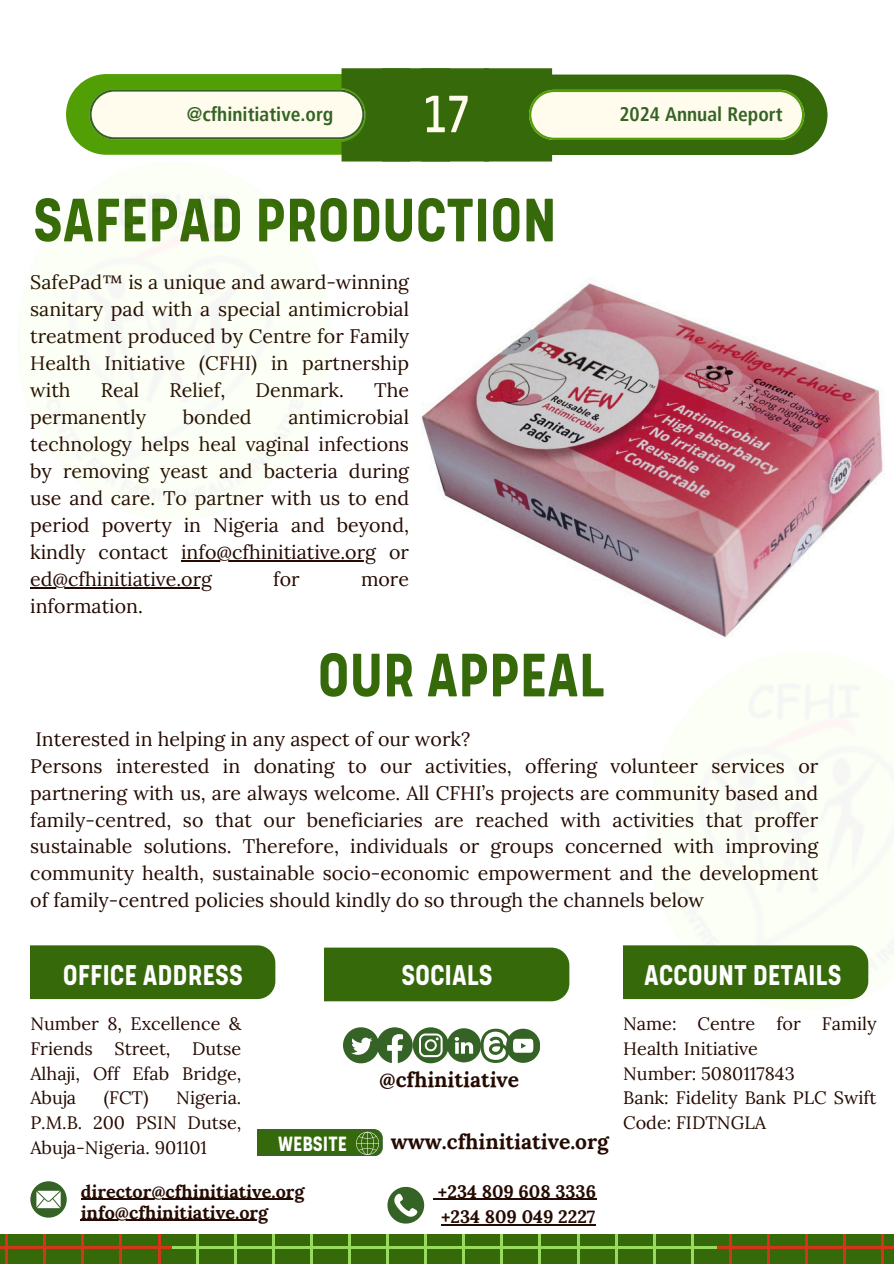
<style>
.page{position:relative;width:894px;height:1264px;background:#fff}
.page>*{position:absolute;margin:0;border:0;box-sizing:border-box;transform-origin:0 0}
.t1{font:700 70.2px "Kelpt A1";color:#36690a}
.t2{font:60px "Kelpt A1";color:#fffced}
.t3{font:700 32.7px "Kelpt A1";color:#fff}
.t4{font:700 23.7px "Kelpt A1";color:#fff}
.t5{font:700 21px "Lora";color:#240a00}
.t6{font:19.5px/27px "Lora";color:#240a00;text-align:justify}
.t7{font:700 condensed 19.5px "Frutiger LT Pro";color:#356325}
.t8{font:18px/24.8px "Lora";color:#240a00;text-align:justify}
.t9{font:700 18px "Lora";color:#240a00}
</style>
<div class="page">
<div style="left:0;top:1234px;width:893px;height:29px;background:#36690a"></div>
<hr style="left:386px;top:1234px;width:2px;height:29px;background:#98db5e">
<hr style="left:424px;top:1234px;width:2px;height:29px;background:#98db5e">
<hr style="left:462px;top:1234px;width:2px;height:29px;background:#98db5e">
<hr style="left:500px;top:1234px;width:2px;height:29px;background:#98db5e">
<hr style="left:336px;top:1245px;width:216px;height:2px;background:#98db5e">
<hr style="left:538px;top:1234px;width:3px;height:29px;background:#98db5e">
<hr style="left:577px;top:1234px;width:2px;height:29px;background:#98db5e">
<hr style="left:615px;top:1234px;width:2px;height:29px;background:#98db5e">
<hr style="left:653px;top:1234px;width:2px;height:29px;background:#98db5e">
<hr style="left:691px;top:1234px;width:2px;height:29px;background:#98db5e">
<hr style="left:527px;top:1245px;width:215px;height:2px;background:#98db5e">
<hr style="left:729px;top:1234px;width:2px;height:29px;background:#d43418">
<hr style="left:767px;top:1234px;width:2px;height:29px;background:#d43418">
<hr style="left:805px;top:1234px;width:2px;height:29px;background:#d43418">
<hr style="left:843px;top:1234px;width:2px;height:29px;background:#d43418">
<hr style="left:881px;top:1234px;width:2px;height:29px;background:#d43418">
<hr style="left:717px;top:1245px;width:176px;height:2px;background:#d43418">
<hr style="left:196px;top:1234px;width:2px;height:29px;background:#98db5e">
<hr style="left:234px;top:1234px;width:2px;height:29px;background:#98db5e">
<hr style="left:272px;top:1234px;width:2px;height:29px;background:#98db5e">
<hr style="left:310px;top:1234px;width:2px;height:29px;background:#98db5e">
<hr style="left:348px;top:1234px;width:2px;height:29px;background:#98db5e">
<hr style="left:146px;top:1245px;width:216px;height:2px;background:#98db5e">
<hr style="left:6px;top:1234px;width:2px;height:29px;background:#d43618">
<hr style="left:44px;top:1234px;width:2px;height:29px;background:#d43618">
<hr style="left:82px;top:1234px;width:2px;height:29px;background:#d43618">
<hr style="left:120px;top:1234px;width:2px;height:29px;background:#d43618">
<hr style="left:158px;top:1234px;width:2px;height:29px;background:#d43618">
<hr style="left:0;top:1245px;width:172px;height:2px;background:#d43618">
<img style="left:421px;top:283px;width:462px;height:354px">
<hr style="left:181px;top:560px;width:195px;height:1px;background:#240a00">
<hr style="left:30px;top:587px;width:182px;height:1px;background:#240a00">
<div style="left:30px;top:945px;width:245px;height:54px;background:#36690a"></div>
<div style="left:324px;top:947px;width:245px;height:54px;background:#36690a"></div>
<div style="left:623px;top:945px;width:245px;height:54px;background:#36690a"></div>
<svg style="left:343px;top:1027px;width:196px;height:36px"></svg>
<svg style="left:258px;top:1129px;width:124px;height:26px;background:#3d6d17"></svg>
<svg style="left:30px;top:1181px;width:36px;height:36px"></svg>
<svg style="left:387px;top:1186px;width:37px;height:37px"></svg>
<hr style="left:81px;top:1198px;width:223px;height:1px;background:#240a00">
<hr style="left:81px;top:1219px;width:187px;height:1px;background:#240a00">
<hr style="left:438px;top:1198px;width:158px;height:1px;background:#240a00">
<hr style="left:441px;top:1224px;width:154px;height:1px;background:#240a00">
<div style="left:66px;top:74px;width:321px;height:81px;background:#529e05;border-radius:40px"></div>
<div style="left:506px;top:75px;width:321px;height:80px;background:#36690a;border-radius:40px"></div>
<svg style="left:89px;top:68px;width:714px;height:93px"></svg>
<p class="t2" style="left:424px;top:69px;width:47px">17</p>
<p class="t7" style="left:187px;top:102px;width:148px">@cfhinitiative.org</p>
<p class="t7" style="left:619px;top:102px;width:165px">2024 Annual Report</p>
<p class="t1" style="left:33px;top:166px;width:525px">SAFEPAD PRODUCTION</p>
<p class="t6" style="left:30px;top:268px;width:380px">SafePad™ is a unique and award-winning sanitary pad with a special antimicrobial treatment produced by Centre for Family Health Initiative (CFHI) in partnership with</p>
<p class="t6" style="left:101px;top:376px;width:40px">Real</p>
<p class="t6" style="left:169px;top:376px;width:57px">Relief,</p>
<p class="t6" style="left:255px;top:376px;width:90px">Denmark.</p>
<p class="t6" style="left:374px;top:376px;width:36px">The</p>
<p class="t6" style="left:30px;top:403px;width:117px">permanently</p>
<p class="t6" style="left:183px;top:403px;width:70px">bonded</p>
<p class="t6" style="left:30px;top:403px;width:380px;text-indent:258px">antimicrobial technology helps heal vaginal infections by removing yeast and bacteria during use and care. To partner with us to end period poverty in Nigeria and beyond, kindly contact</p>
<p class="t6" style="left:181px;top:538px;width:229px">info@cfhinitiative.org or</p>
<h4 class="t6" style="left:30px;top:565px;width:183px">ed@cfhinitiative.org</h4>
<h4 class="t6" style="left:273px;top:565px;width:28px">for</h4>
<h4 class="t6" style="left:361px;top:565px;width:49px">more</h4>
<h4 class="t6" style="left:30px;top:592px;width:114px">information.</h4>
<p class="t1" style="left:317px;top:621px;width:289px">OUR APPEAL</p>
<p class="t6" style="left:30px;top:725px;width:789px;text-align:left">Interested in helping in any aspect of our work?<br>Persons interested in donating to our activities, offering volunteer services or partnering with us, are always welcome. All CFHI’s projects are community based and family-centred, so that our beneficiaries are reached with activities that proffer sustainable solutions. Therefore, individuals or groups concerned with improving community health, sustainable socio-economic empowerment and the development of family-centred policies should kindly do so through the channels below</p>
<p class="t3" style="left:63px;top:949px;width:181px">OFFICE ADDRESS</p>
<h4 class="t8" style="left:30px;top:1011px;width:212px">Number 8, Excellence &amp; Friends Street, Dutse Alhaji, Off Efab Bridge, Abuja</h4>
<h1 class="t3" style="left:401px;top:949px;width:93px">SOCIALS</h1>
<p class="t3" style="left:644px;top:949px;width:199px">ACCOUNT DETAILS</p>
<h1 class="t8" style="left:623px;top:1011px;width:255px">Name: Centre for Family<br>Health Initiative</h1>
<p class="t8" style="left:623px;top:1060px;width:173px">Number: 5080117843</p>
<h5 class="t8" style="left:623px;top:1085px;width:255px">Bank: Fidelity Bank PLC Swift<br>Code: FIDTNGLA</h5>
<h5 class="t5" style="left:379px;top:1065px;width:142px">@cfhinitiative</h5>
<h4 class="t8" style="left:104px;top:1085px;width:46px">(FCT)</h4>
<h4 class="t8" style="left:30px;top:1085px;width:212px;text-indent:146px">Nigeria.<br>P.M.B. 200 PSIN Dutse, Abuja-Nigeria. 901101</h4>
<p class="t4" style="left:278px;top:1125px;width:70px">WEBSITE</p>
<p class="t5" style="left:391px;top:1127px;width:219px">www.cfhinitiative.org</p>
<p class="t9" style="left:81px;top:1179px;width:225px">director@cfhinitiative.org</p>
<h2 class="t9" style="left:81px;top:1200px;width:189px">info@cfhinitiative.org</h2>
<h2 class="t9" style="left:438px;top:1179px;width:159px">+234 809 608 3336</h2>
<h2 class="t9" style="left:441px;top:1205px;width:156px">+234 809 049 2227</h2>
</div>
